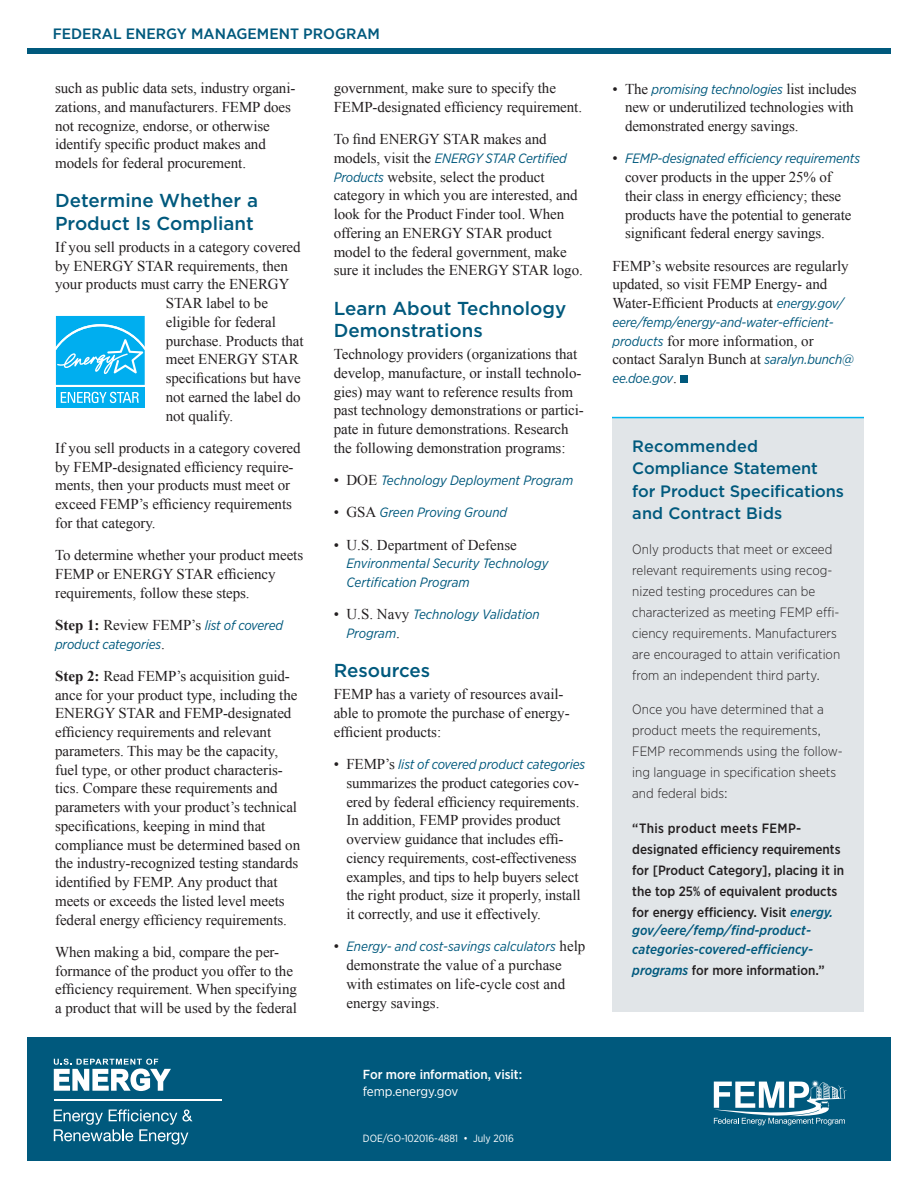
<style>
.page{position:relative;width:918px;height:1188px;background:#fff}
.page>*{position:absolute;margin:0;border:0;box-sizing:border-box;transform-origin:0 0}
.heading_1{font:500 18.75px/22.5px "Gotham";color:#00597d}
.sidebar_head{font:500 16.5px/22.5px "Gotham";letter-spacing:-.005em;color:#00597d}
.body_text{font:15px/18.8px "Times New Roman";letter-spacing:-.005em;color:#231f20}
.t1{font:500 15px "Gotham Narrow";color:#00597d;scale:1.1 1}
.body_text-2{font:italic 13.5px/18.8px "Gotham Narrow";letter-spacing:-.01em;color:#00597d}
.sidebar_text{font:300 13.5px/21px "Gotham Narrow";color:#231f20}
.sidebar_text-2{font:500 13.5px/21px "Gotham Narrow";color:#231f20}
.sidebar_text-3{font:italic 500 13.5px/18.8px "Gotham Narrow";letter-spacing:.005em;color:#00597d}
.t2{font:500 13.05px/17.2px "Gotham Narrow";letter-spacing:-.005em;color:#fff}
.t3{font:10.5px "Gotham Narrow";letter-spacing:-.005em;color:#fff}
.s1{font-family:"Times New Roman";font-weight:700;font-style:normal;font-size:15px;color:#231f20}
.s2{font-family:"Times New Roman";font-style:normal;font-size:15px;color:#231f20}
.s3{font-weight:700}
.s4{font-family:"Gotham Narrow";font-style:italic;font-size:13.5px;color:#00597d}
.s5{font-weight:400}
.s6{font-style:italic;color:#00597d}
</style>
<div class="page">
<div style="left:680px;top:376px;width:8px;height:7px;background:#00597d"></div>
<div style="left:54px;top:315px;width:93px;height:94px;background:linear-gradient(to right,#fff,#fff)"></div>
<div style="left:56px;top:387px;width:89px;height:21px;background:#00aeef"></div>
<svg style="left:56px;top:316px;width:89px;height:69px;background:#22b8f1"></svg>
<svg style="left:61px;top:392px;width:78px;height:11px"></svg>
<div style="left:612px;top:418px;width:252px;height:593px;background:#e1e5e8"></div>
<hr style="left:612px;top:417px;width:252px;height:1px;background:#00b6ef">
<div style="left:27px;top:48px;width:864px;height:6px;background:#00597d"></div>
<div style="left:27px;top:1038px;width:864px;height:123px;background:#00597d"></div>
<svg style="left:54px;top:1059px;width:117px;height:32px"></svg>
<hr style="left:54px;top:1099px;width:168px;height:2px;background:#fff">
<svg style="left:54px;top:1109px;width:139px;height:36px"></svg>
<svg style="left:714px;top:1080px;width:133px;height:45px"></svg>
<p class="t1" style="left:53px;top:24px;width:299px">FEDERAL ENERGY MANAGEMENT PROGRAM</p>
<p class="body_text" style="left:55px;top:79px;width:242px">such as public data sets, industry organi&shy;zations, and manufacturers. FEMP does not recognize, endorse, or otherwise identify specific product makes and models for federal procurement.</p>
<p class="heading_1" style="left:55px;top:189px;width:204px">Determine Whether a<br>Product Is Compliant</p>
<p class="body_text" style="left:55px;top:237px;width:247px">If you sell products in a category covered</p>
<p class="body_text" style="left:55px;top:256px;width:234px">by ENERGY STAR requirements, then</p>
<p class="body_text" style="left:55px;top:275px;width:236px">your products must carry the ENERGY</p>
<p class="body_text" style="left:166px;top:294px;width:104px">STAR label to be</p>
<p class="body_text" style="left:166px;top:312px;width:112px">eligible for federal</p>
<p class="body_text" style="left:166px;top:331px;width:139px">purchase. Products that</p>
<p class="body_text" style="left:166px;top:350px;width:134px">meet ENERGY STAR</p>
<p class="body_text" style="left:166px;top:369px;width:137px">specifications but have</p>
<p class="body_text" style="left:166px;top:387px;width:136px">not earned the label do</p>
<p class="body_text" style="left:166px;top:406px;width:69px">not qualify.</p>
<p class="body_text" style="left:55px;top:438px;width:247px">If you sell products in a category covered by FEMP-designated efficiency require&shy;ments, then your products must meet or exceed FEMP’s efficiency requirements for that category.</p>
<p class="body_text" style="left:55px;top:546px;width:250px">To determine whether your product meets<br>FEMP or ENERGY STAR efficiency requirements, follow these steps.</p>
<p class="body_text-2" style="left:55px;top:616px;width:230px"><span class="s1">Step 1:</span> <span class="s2">Review FEMP’s</span> list of covered product categories<span class="s2">.</span></p>
<p class="body_text" style="left:55px;top:666px;width:247px"><span class="s3">Step 2:</span> Read FEMP’s acquisition guid&shy;ance for your product type, including the ENERGY STAR and FEMP-designated efficiency requirements and relevant parameters. This may be the capacity, fuel type, or other product characteris&shy;tics. Compare these requirements and parameters with your product’s technical specifications, keeping in mind that compliance must be determined based on the industry-recognized testing standards identified by FEMP. Any product that meets or exceeds the listed level meets federal energy efficiency requirements.</p>
<p class="body_text" style="left:55px;top:942px;width:243px">When making a bid, compare the per&shy;formance of the product you offer to the efficiency requirement. When specifying a product that will be used by the federal</p>
<p class="body_text" style="left:334px;top:79px;width:250px">government, make sure to specify the<br>FEMP-designated efficiency requirement.</p>
<p class="body_text" style="left:334px;top:130px;width:215px">To find ENERGY STAR makes and</p>
<p class="body_text-2" style="left:334px;top:149px;width:235px"><span class="s2">models, visit the</span> ENERGY STAR Certified</p>
<p class="body_text" style="left:334px;top:167px;width:251px"><span class="s4">Products</span> website, select the product category in which you are interested, and look for the Product Finder tool. When offering an ENERGY STAR product model to the federal government, make sure it includes the ENERGY STAR logo.</p>
<p class="heading_1" style="left:334px;top:297px;width:234px">Learn About Technology<br>Demonstrations</p>
<p class="body_text" style="left:334px;top:345px;width:252px">Technology providers (organizations that develop, manufacture, or install technolo&shy;gies) may want to reference results from past technology demonstrations or partici&shy;pate in future demonstrations. Research the following demonstration programs:</p>
<p class="body_text-2" style="left:334px;top:471px;width:241px"><span class="s2">• DOE</span> Technology Deployment Program</p>
<p class="body_text-2" style="left:334px;top:503px;width:175px"><span class="s2">• GSA</span> Green Proving Ground</p>
<p class="body_text" style="left:334px;top:535px;width:185px">• U.S. Department of Defense</p>
<p class="body_text-2" style="left:346px;top:554px;width:204px">Environmental Security Technology<br>Certification Program</p>
<p class="body_text-2" style="left:346px;top:605px;width:195px;text-indent:-13px"><span class="s2">• U.S. Navy</span> Technology Validation<br>Program<span class="s2">.</span></p>
<p class="heading_1" style="left:334px;top:659px;width:98px">Resources</p>
<p class="body_text" style="left:334px;top:685px;width:237px">FEMP has a variety of resources avail&shy;able to promote the purchase of energy&shy;efficient products:</p>
<p class="body_text-2" style="left:334px;top:755px;width:253px"><span class="s2">• FEMP’s</span> list of covered product categories</p>
<p class="body_text" style="left:346px;top:773px;width:236px">summarizes the product categories cov&shy;ered by federal efficiency requirements.<br>In addition, FEMP provides product overview guidance that includes effi&shy;ciency requirements, cost-effectiveness examples, and tips to help buyers select the right product, size it properly, install it correctly, and use it effectively.</p>
<p class="body_text-2" style="left:334px;top:937px;width:253px"><span class="s2">•</span> Energy- and cost-savings calculators <span class="s2">help</span></p>
<p class="body_text" style="left:346px;top:956px;width:220px">demonstrate the value of a purchase with estimates on life-cycle cost and energy savings.</p>
<p class="t2" style="left:363px;top:1065px;width:161px">For more information, visit: <span class="s5">femp.energy.gov</span></p>
<p class="t3" style="left:363px;top:1131px;width:152px">DOE/GO-102016-4881 • July 2016</p>
<p class="body_text-2" style="left:612px;top:79px;width:246px"><span class="s2">• The</span> promising technologies <span class="s2">list includes</span></p>
<p class="body_text" style="left:625px;top:98px;width:230px">new or underutilized technologies with demonstrated energy savings.</p>
<p class="body_text-2" style="left:612px;top:149px;width:249px"><span class="s2">•</span> FEMP-designated efficiency requirements</p>
<p class="body_text" style="left:625px;top:167px;width:228px">cover products in the upper 25% of their class in energy efficiency; these products have the potential to generate significant federal energy savings.</p>
<p class="body_text" style="left:612px;top:256px;width:238px">FEMP’s website resources are regularly updated, so visit FEMP Energy- and<br>Water-Efficient Products at <span class="s4">energy.gov/</span></p>
<p class="body_text-2" style="left:612px;top:312px;width:223px">eere/femp/energy-and-water-efficient-</p>
<p class="body_text" style="left:612px;top:331px;width:243px"><span class="s4">products</span> for more information, or contact Saralyn Bunch at <span class="s4">saralyn.bunch@</span></p>
<p class="body_text-2" style="left:612px;top:369px;width:66px">ee.doe.gov<span class="s2">.</span></p>
<p class="sidebar_head" style="left:632px;top:434px;width:213px">Recommended<br>Compliance Statement for Product Specifications and Contract Bids</p>
<p class="sidebar_text" style="left:632px;top:538px;width:209px">Only products that meet or exceed relevant requirements using recog&shy;nized testing procedures can be characterized as meeting FEMP effi&shy;ciency requirements. Manufacturers are encouraged to attain verification from an independent third party.</p>
<p class="sidebar_text" style="left:632px;top:698px;width:212px">Once you have determined that a product meets the requirements,<br>FEMP recommends using the follow&shy;ing language in specification sheets and federal bids:</p>
<p class="sidebar_text-2" style="left:632px;top:817px;width:213px">“This product meets FEMP&shy;designated efficiency requirements for [Product Category], placing it in the top 25% of equivalent products for energy efficiency. Visit <span class="s6">energy.</span></p>
<p class="sidebar_text-3" style="left:632px;top:921px;width:182px">gov/eere/femp/find-product&shy;categories-covered-efficiency-</p>
<p class="sidebar_text-2" style="left:632px;top:960px;width:194px"><span class="s6">programs</span> for more information.”</p>
</div>
